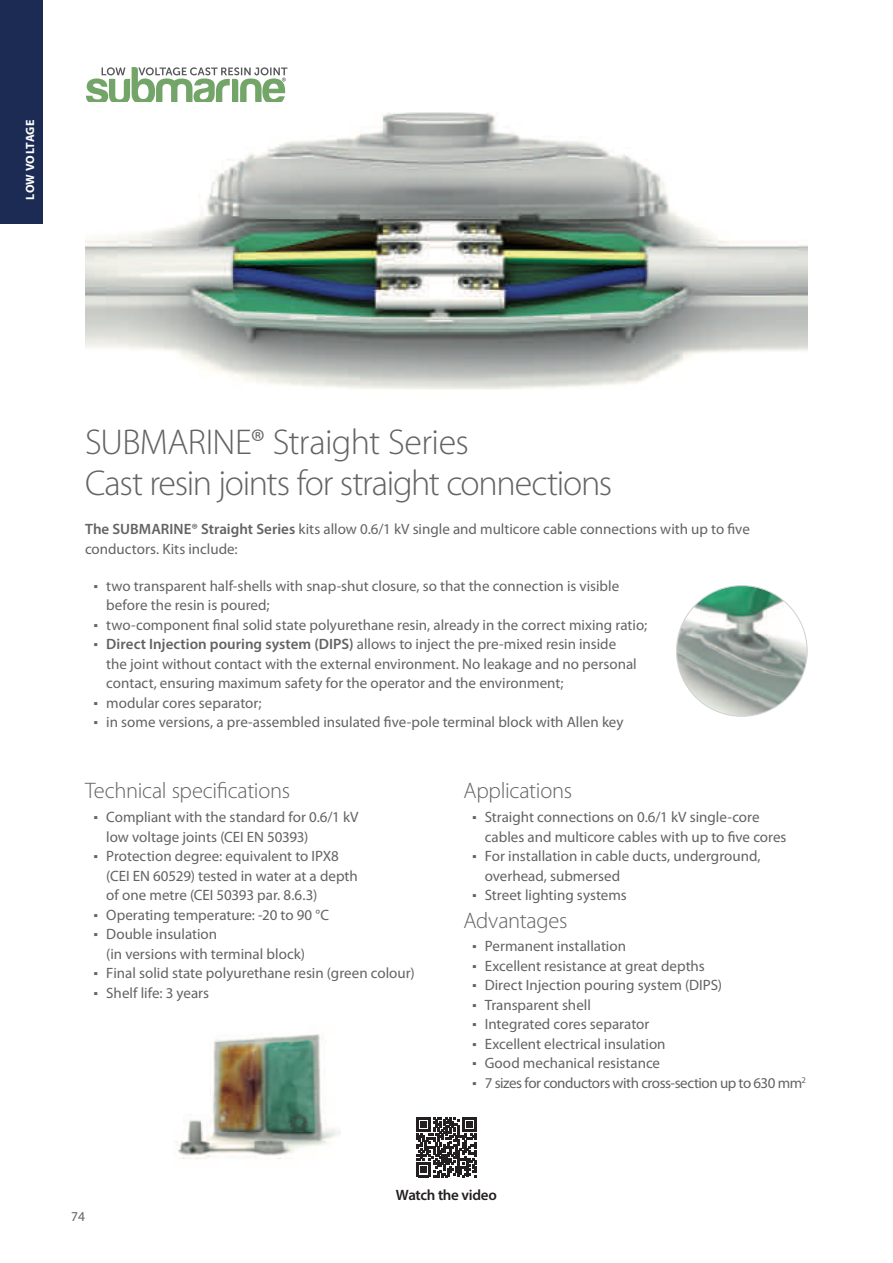
<style>
.page{position:relative;width:893px;height:1263px;background:#fff}
.page>*{position:absolute;margin:0;border:0;box-sizing:border-box;transform-origin:0 0}
.t1{font:300 36px/40.2px "Myriad Pro";letter-spacing:-.03em;color:#636366}
.t2{font:300 22.5px "Myriad Pro";letter-spacing:-.01em;color:#636366}
.t3{font:15px/19.5px "Myriad Pro";color:#636366}
.t4{font:15px "Myriad Pro";letter-spacing:-.03em;color:#636366}
.t5{font:600 15px "Myriad Pro";letter-spacing:-.02em;color:#231f20}
.t6{font:13.5px "Myriad Pro";color:#636366}
.t7{font:700 12px "Myriad Pro";letter-spacing:.015em;color:#fff}
.s1{font-weight:600}
.s2{font-family:"Verdana";font-size:13.5px}
</style>
<div class="page">
<img style="left:85px;top:112px;width:723px;height:277px">
<img style="left:676px;top:586px;width:131px;height:130px;border-radius:65px">
<img style="left:175px;top:1033px;width:166px;height:126px">
<svg style="left:86px;top:67px;width:201px;height:34px"></svg>
<svg style="left:416px;top:1117px;width:60px;height:60px"></svg>
<div style="left:0;top:202px;width:43px;height:21px;background:#1b2b53"></div>
<div style="left:0;top:0;width:43px;height:210px;background:#1b2b53"></div>
<p class="t7" style="left:22px;top:200px;width:82px;rotate:-90deg">LOW VOLTAGE</p>
<h1 class="t1" style="left:85px;top:423px;width:529px">SUBMARINE® Straight Series<br>Cast resin joints for straight connections</h1>
<p class="t3" style="left:85px;top:519px;width:666px"><span class="s1">The SUBMARINE® Straight Series</span> kits allow 0.6/1 kV single and multicore cable connections with up to five conductors. Kits include:</p>
<p class="t3" style="left:106px;top:576px;width:514px;text-indent:-13px"><span class="s2">▪</span> two transparent half-shells with snap-shut closure, so that the connection is visible before the resin is poured;</p>
<p class="t3" style="left:94px;top:615px;width:555px"><span class="s2">▪</span> two-component final solid state polyurethane resin, already in the correct mixing ratio;</p>
<p class="t3" style="left:106px;top:634px;width:532px;text-indent:-13px"><span class="s2">▪</span> <span class="s1">Direct Injection pouring system (DIPS)</span> allows to inject the pre-mixed resin inside the joint without contact with the external environment. No leakage and no personal contact, ensuring maximum safety for the operator and the environment;</p>
<p class="t3" style="left:94px;top:693px;width:170px"><span class="s2">▪</span> modular cores separator;</p>
<p class="t3" style="left:94px;top:712px;width:531px"><span class="s2">▪</span> in some versions, a pre-assembled insulated five-pole terminal block with Allen key</p>
<h2 class="t2" style="left:85px;top:778px;width:207px">Technical specifications</h2>
<p class="t3" style="left:106px;top:807px;width:254px;text-indent:-13px"><span class="s2">▪</span> Compliant with the standard for 0.6/1 kV low voltage joints (CEI EN 50393)</p>
<p class="t3" style="left:106px;top:846px;width:253px;text-indent:-13px"><span class="s2">▪</span> Protection degree: equivalent to IPX8 (CEI EN 60529) tested in water at a depth of one metre (CEI 50393 par. 8.6.3)</p>
<p class="t3" style="left:94px;top:905px;width:237px"><span class="s2">▪</span> Operating temperature: -20 to 90 °C</p>
<p class="t3" style="left:106px;top:924px;width:200px;text-indent:-13px"><span class="s2">▪</span> Double insulation<br>(in versions with terminal block)</p>
<p class="t3" style="left:94px;top:963px;width:323px"><span class="s2">▪</span> Final solid state polyurethane resin (green colour)</p>
<p class="t3" style="left:94px;top:983px;width:117px"><span class="s2">▪</span> Shelf life: 3 years</p>
<h2 class="t2" style="left:463px;top:778px;width:110px">Applications</h2>
<p class="t3" style="left:485px;top:807px;width:303px;text-indent:-13px"><span class="s2">▪</span> Straight connections on 0.6/1 kV single-core cables and multicore cables with up to five cores</p>
<p class="t3" style="left:485px;top:846px;width:277px;text-indent:-13px"><span class="s2">▪</span> For installation in cable ducts, underground, overhead, submersed</p>
<p class="t3" style="left:472px;top:885px;width:156px"><span class="s2">▪</span> Street lighting systems</p>
<h2 class="t2" style="left:463px;top:908px;width:106px">Advantages</h2>
<p class="t3" style="left:472px;top:936px;width:156px"><span class="s2">▪</span> Permanent installation</p>
<p class="t3" style="left:472px;top:956px;width:234px"><span class="s2">▪</span> Excellent resistance at great depths</p>
<p class="t3" style="left:472px;top:975px;width:252px"><span class="s2">▪</span> Direct Injection pouring system (DIPS)</p>
<p class="t3" style="left:472px;top:995px;width:120px"><span class="s2">▪</span> Transparent shell</p>
<p class="t3" style="left:472px;top:1014px;width:179px"><span class="s2">▪</span> Integrated cores separator</p>
<p class="t3" style="left:472px;top:1034px;width:195px"><span class="s2">▪</span> Excellent electrical insulation</p>
<p class="t3" style="left:472px;top:1053px;width:190px"><span class="s2">▪</span> Good mechanical resistance</p>
<p class="t4" style="left:472px;top:1073px;width:336px"><span class="s2">▪</span> 7 sizes for conductors with cross-section up to 630 mm<sup>2</sup></p>
<p class="t6" style="left:71px;top:1208px;width:15px">74</p>
<p class="t5" style="left:396px;top:1185px;width:103px">Watch the video</p>
</div>
